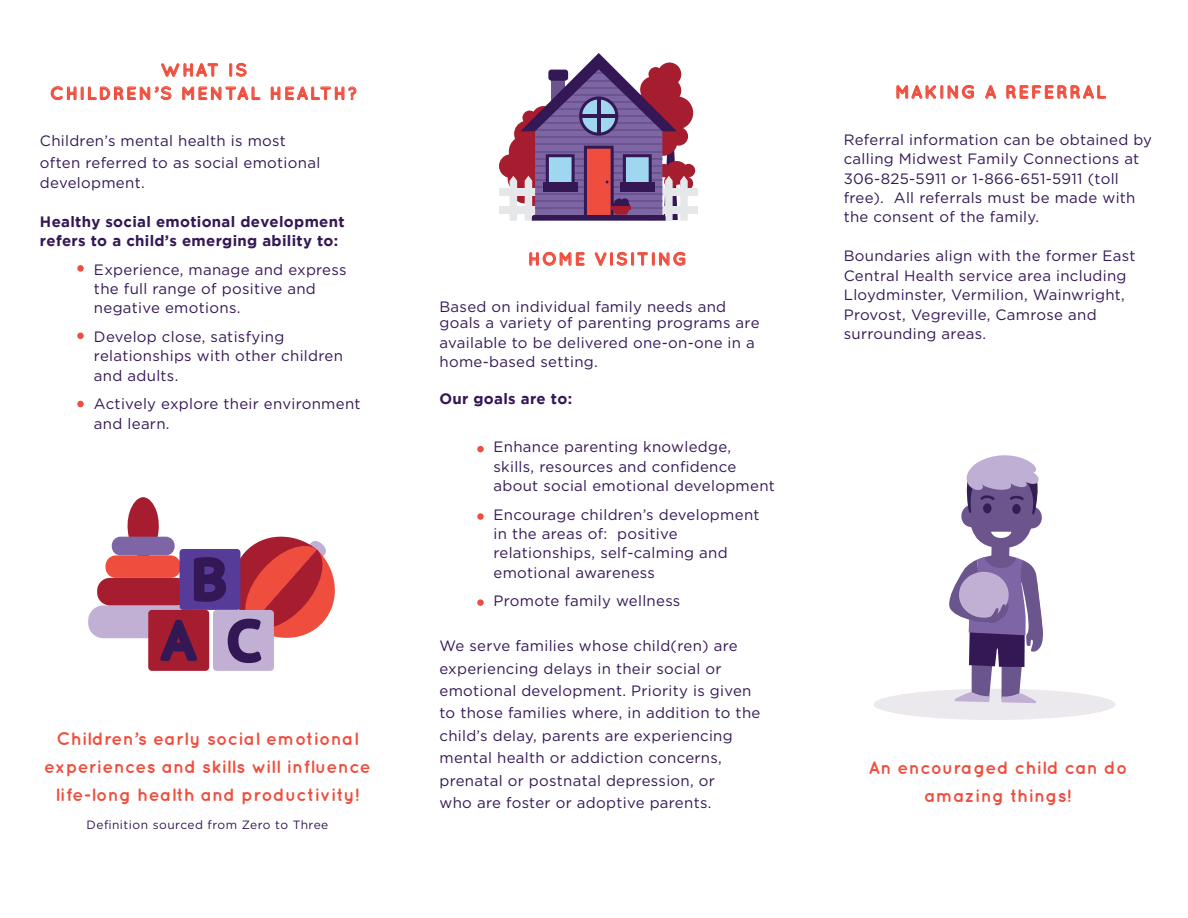
<style>
.page{position:relative;width:1188px;height:918px;background:#fff}
.page>*{position:absolute;margin:0;border:0;box-sizing:border-box;transform-origin:0 0}
.t1{font:700 18px/28.2px "Quicksand";letter-spacing:.02em;color:#ef4e3e;text-align:center}
.t2{font:700 18px/23.2px "Quicksand";letter-spacing:.1em;color:#ef4e3e;text-align:center}
.t3{font:700 18px "Quicksand";letter-spacing:.085em;color:#ef4e3e}
.t4{font:15px/19.4px "Gotham";letter-spacing:.02em;color:#341855}
.t5{font:700 15px/19.5px "Gotham";letter-spacing:.02em;color:#341855}
.t6{font:12px "Gotham";letter-spacing:.04em;color:#341855}
</style>
<div class="page">
<div style="left:873px;top:689px;width:242px;height:31px;background:#ebe8ee;border-radius:50%"></div>
<svg style="left:161px;top:63px;width:57px;height:14px"></svg>
<svg style="left:230px;top:63px;width:17px;height:14px"></svg>
<svg style="left:51px;top:86px;width:121px;height:14px"></svg>
<svg style="left:182px;top:86px;width:78px;height:14px"></svg>
<svg style="left:271px;top:86px;width:85px;height:14px"></svg>
<div style="left:77px;top:265px;width:7px;height:7px;background:#ef4e3e;border-radius:50%"></div>
<div style="left:77px;top:333px;width:7px;height:6px;background:#ef4e3e;border-radius:50%"></div>
<div style="left:77px;top:401px;width:7px;height:6px;background:#ef4e3e;border-radius:50%"></div>
<svg style="left:949px;top:455px;width:94px;height:248px"></svg>
<svg style="left:896px;top:85px;width:78px;height:14px"></svg>
<svg style="left:985px;top:86px;width:11px;height:13px"></svg>
<svg style="left:1006px;top:85px;width:100px;height:14px"></svg>
<svg style="left:529px;top:252px;width:56px;height:14px"></svg>
<svg style="left:595px;top:252px;width:91px;height:14px"></svg>
<div style="left:477px;top:446px;width:7px;height:6px;background:#ef4e3e;border-radius:50%"></div>
<svg style="left:477px;top:513px;width:7px;height:7px"></svg>
<div style="left:477px;top:599px;width:7px;height:7px;background:#ef4e3e;border-radius:50%"></div>
<div style="left:680px;top:177px;width:13px;height:13px;background:#a71d30;border-radius:50%"></div>
<div style="left:682px;top:164px;width:13px;height:13px;background:#a71d30;border-radius:50%"></div>
<div style="left:660px;top:96px;width:33px;height:33px;background:#a71d30;border-radius:50%"></div>
<div style="left:640px;top:188px;width:57px;height:8px;background:#e6e7e9"></div>
<div style="left:640px;top:206px;width:57px;height:7px;background:#e6e7e9"></div>
<svg style="left:499px;top:53px;width:189px;height:168px"></svg>
<hr style="left:611px;top:206px;width:20px;height:4px;background:#a71d30">
<div style="left:88px;top:605px;width:110px;height:33px;background:#c1afd4;border-radius:15px"></div>
<div style="left:97px;top:578px;width:92px;height:27px;background:#a71d30;border-radius:13px"></div>
<div style="left:106px;top:555px;width:75px;height:23px;background:#ef4e3e;border-radius:10px"></div>
<div style="left:112px;top:537px;width:63px;height:18px;background:#7e66a6;border-radius:9px"></div>
<div style="left:148px;top:610px;width:61px;height:61px;background:#a71d30;border-radius:4px"></div>
<div style="left:213px;top:610px;width:61px;height:61px;background:#c1afd4;border-radius:4px"></div>
<svg style="left:127px;top:497px;width:208px;height:166px"></svg>
<p class="t2" style="left:50px;top:58px;width:309px">WHAT IS<br>CHILDREN’S MENTAL HEALTH?</p>
<p class="t4" style="left:40px;top:129px;width:282px;line-height:22.5px">Children’s mental health is most often referred to as social emotional</p>
<p class="t4" style="left:40px;top:173px;width:106px">development.</p>
<p class="t5" style="left:40px;top:211px;width:306px">Healthy social emotional development refers to a child’s emerging ability to:</p>
<p class="t4" style="left:94px;top:259px;width:254px">Experience, manage and express the full range of positive and negative emotions.</p>
<p class="t4" style="left:94px;top:326px;width:250px">Develop close, satisfying relationships with other children and adults.</p>
<p class="t4" style="left:94px;top:394px;width:268px">Actively explore their environment and learn.</p>
<p class="t1" style="left:44px;top:724px;width:328px">Children’s early social emotional experiences and skills will influence life-long health and productivity!</p>
<p class="t6" style="left:87px;top:817px;width:243px">Definition sourced from Zero to Three</p>
<p class="t3" style="left:528px;top:248px;width:161px">HOME VISITING</p>
<p class="t4" style="left:440px;top:298px;width:322px;line-height:16.5px">Based on individual family needs and goals a variety of parenting programs are</p>
<p class="t4" style="left:440px;top:332px;width:317px">available to be delivered one-on-one in a home-based setting.</p>
<p class="t5" style="left:440px;top:389px;width:134px">Our goals are to:</p>
<p class="t4" style="left:494px;top:437px;width:283px">Enhance parenting knowledge, skills, resources and confidence about social emotional development</p>
<p class="t4" style="left:494px;top:504px;width:268px">Encourage children’s development in the areas of: positive relationships, self-calming and emotional awareness</p>
<p class="t4" style="left:494px;top:591px;width:188px">Promote family wellness</p>
<p class="t4" style="left:440px;top:634px;width:322px;line-height:22.5px">We serve families whose child(ren) are experiencing delays in their social or emotional development. Priority is given to those families where, in addition to the child’s delay, parents are experiencing mental health or addiction concerns, prenatal or postnatal depression, or<br>who are foster or adoptive parents.</p>
<p class="t2" style="left:895px;top:80px;width:212px">MAKING A REFERRAL</p>
<p class="t4" style="left:844px;top:129px;width:310px">Referral information can be obtained by calling Midwest Family Connections at 306-825-5911 or 1-866-651-5911 (toll free). All referrals must be made with the consent of the family.</p>
<p class="t4" style="left:844px;top:246px;width:293px">Boundaries align with the former East Central Health service area including Lloydminster, Vermilion, Wainwright, Provost, Vegreville, Camrose and surrounding areas.</p>
<p class="t1" style="left:869px;top:753px;width:260px">An encouraged child can do amazing things!</p>
</div>
